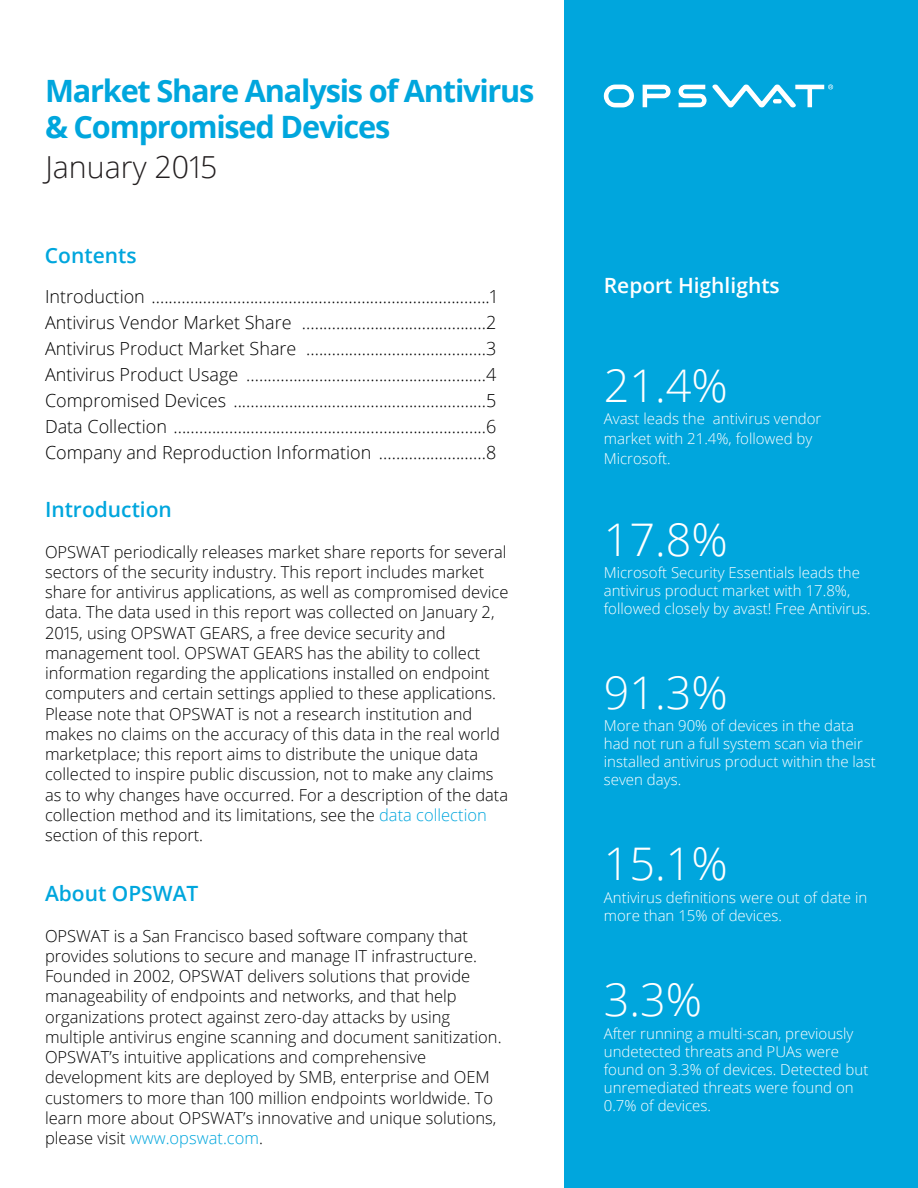
<style>
.page{position:relative;width:918px;height:1188px;background:#fff}
.page>*{position:absolute;margin:0;border:0;box-sizing:border-box;transform-origin:0 0}
.t1{font:300 45px "Open Sans";color:#fff}
.t2{font:700 30.75px/36.9px "Open Sans";letter-spacing:-.04em;color:#00a6dd}
.t3{font:300 30.3px "Open Sans";color:#231f20}
.t4{font:600 21px "Open Sans";color:#00a6dd}
.t5{font:600 21px "Open Sans";color:#fff}
.t6{font:300 18px/26.1px "Open Sans";color:#000;text-align:right}
.t7{font:300 16.5px/20.2px "Open Sans";color:#020202}
.t8{font:300 15px/18px "Open Sans";color:#fff}
.s1{color:#00a6dd}
</style>
<div class="page">
<div style="left:564px;top:0;width:354px;height:1188px;background:#00a6dd"></div>
<svg style="left:604px;top:85px;width:30px;height:22px"></svg>
<svg style="left:643px;top:85px;width:28px;height:22px"></svg>
<svg style="left:679px;top:85px;width:154px;height:22px"></svg>
<h2 class="t2" style="left:45px;top:71px;width:491px">Market Share Analysis of Antivirus &amp; Compromised Devices</h2>
<h3 class="t3" style="left:45px;top:147px;width:174px">January 2015</h3>
<p class="t4" style="left:45px;top:241px;width:93px">Contents</p>
<p class="t6" style="left:45px;top:283px;width:453px">Introduction ...............................................................................1 ...........................................2<br>..........................................3<br>Antivirus Product Usage ........................................................4<br>Compromised Devices ...........................................................5<br>Data Collection .........................................................................6<br>Company and Reproduction Information .........................8</p>
<p class="t6" style="left:45px;top:309px;width:253px;text-align:left">Antivirus Vendor Market Share<br>Antivirus Product Market Share</p>
<p class="t4" style="left:45px;top:495px;width:128px">Introduction</p>
<p class="t7" style="left:45px;top:541px;width:465px">OPSWAT periodically releases market share reports for several sectors of the security industry. This report includes market share for antivirus applications, as well as compromised device data. The data used in this report was collected on January 2, 2015, using OPSWAT GEARS, a free device security and management tool. OPSWAT GEARS has the ability to collect information regarding the applications installed on endpoint computers and certain settings applied to these applications.<br>Please note that OPSWAT is not a research institution and makes no claims on the accuracy of this data in the real world marketplace; this report aims to distribute the unique data collected to inspire public discussion, not to make any claims as to why changes have occurred. For a description of the data collection method and its limitations, see the <span class="s1">data collection </span>section of this report.</p>
<p class="t4" style="left:45px;top:879px;width:155px">About OPSWAT</p>
<p class="t7" style="left:45px;top:925px;width:458px">OPSWAT is a San Francisco based software company that provides solutions to secure and manage IT infrastructure.<br>Founded in 2002, OPSWAT delivers solutions that provide manageability of endpoints and networks, and that help organizations protect against zero-day attacks by using multiple antivirus engine scanning and document sanitization.<br>OPSWAT’s intuitive applications and comprehensive development kits are deployed by SMB, enterprise and OEM customers to more than 100 million endpoints worldwide. To learn more about OPSWAT’s innovative and unique solutions, please visit <span class="s1">www.opswat.com</span>.</p>
<p class="t5" style="left:604px;top:271px;width:178px">Report Highlights</p>
<h1 class="t1" style="left:604px;top:355px;width:126px">21.4%</h1>
<p class="t8" style="left:604px;top:409px;width:219px;line-height:19.8px">Avast leads the antivirus vendor market with 21.4%, followed by<br>Microsoft.</p>
<h1 class="t1" style="left:604px;top:508px;width:126px">17.8%</h1>
<p class="t8" style="left:604px;top:563px;width:268px">Microsoft Security Essentials leads the antivirus product market with 17.8%, followed closely by avast! Free Antivirus.</p>
<h1 class="t1" style="left:604px;top:662px;width:126px">91.3%</h1>
<p class="t8" style="left:604px;top:716px;width:274px">More than 90% of devices in the data had not run a full system scan via their installed antivirus product within the last seven days.</p>
<h1 class="t1" style="left:604px;top:833px;width:126px">15.1%</h1>
<p class="t8" style="left:604px;top:888px;width:265px">Antivirus definitions were out of date in more than 15% of devices.</p>
<h1 class="t1" style="left:604px;top:969px;width:100px">3.3%</h1>
<p class="t8" style="left:604px;top:1024px;width:266px">After running a multi-scan, previously undetected threats and PUAs were found on 3.3% of devices. Detected but unremediated threats were found on<br>0.7% of devices.</p>
</div>
